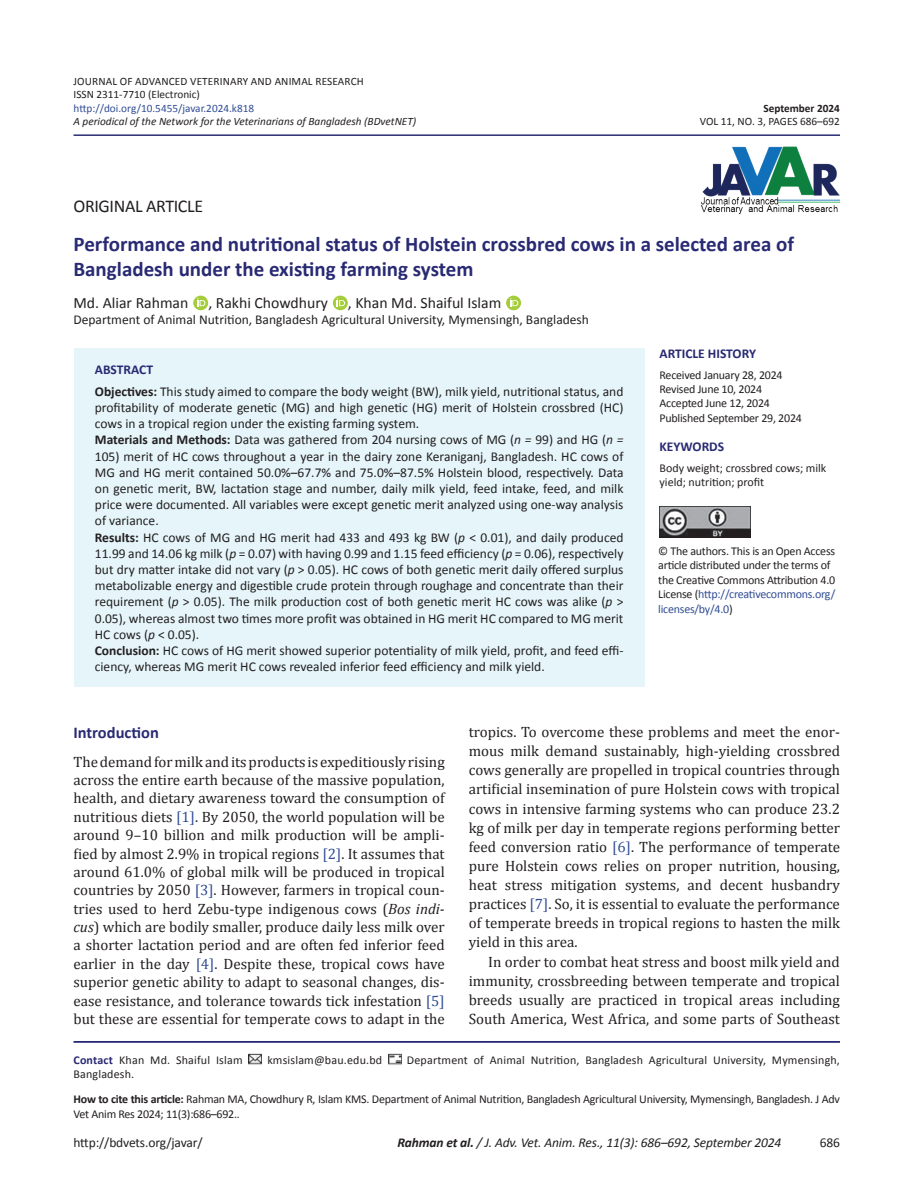
<style>
.page{position:relative;width:918px;height:1188px;background:#fff}
.page>*{position:absolute;margin:0;border:0;box-sizing:border-box;transform-origin:0 0}
.t1{font:700 21px/25.2px "Calibri";color:#292a73}
.t2{font:18px "Calibri";letter-spacing:-.02em;color:#231f20}
.t3{font:700 16.5px "Calibri";color:#292a73}
.t4{font:15.75px "Calibri";color:#231f20}
.t5{font:15px/18.5px "Cambria";color:#231f20;text-align:justify}
.t6{font:13.5px/16.2px "Calibri";color:#231f20}
.t7{font:italic 13.5px "Calibri";letter-spacing:-.01em;color:#231f20}
.t8{font:700 13.5px "Calibri";color:#292a73}
.t9{font:12px/14.4px "Calibri";letter-spacing:-.02em;color:#231f20}
.t10{font:12px "Calibri";letter-spacing:.015em;color:#231f20}
.t11{font:12px/14.4px "Calibri";color:#231f20}
.t12{font:11.25px/13.5px "Calibri";color:#231f20}
.t13{font:italic 11.25px "Calibri";color:#231f20}
.t14{font:11.25px "Calibri";color:#304d94}
.t15{font:700 11.25px "Calibri";color:#231f20}
.s1{font-weight:700;color:#292a73}
.s2{font-weight:700}
.s3{font-style:italic}
.s4{color:#304d94}
</style>
<div class="page">
<hr style="left:74px;top:134px;width:766px;height:2px;background:#292a73">
<svg style="left:194px;top:295px;width:14px;height:16px"></svg>
<svg style="left:193px;top:296px;width:15px;height:14px"></svg>
<svg style="left:197px;top:298px;width:8px;height:8px"></svg>
<svg style="left:333px;top:295px;width:14px;height:16px"></svg>
<svg style="left:333px;top:296px;width:15px;height:14px"></svg>
<svg style="left:337px;top:298px;width:8px;height:8px"></svg>
<svg style="left:507px;top:295px;width:14px;height:16px"></svg>
<div style="left:506px;top:296px;width:15px;height:14px;background:#a4cd3b;border-radius:50%"></div>
<svg style="left:510px;top:298px;width:8px;height:8px"></svg>
<hr style="left:74px;top:1041px;width:766px;height:2px;background:#292a73">
<svg style="left:248px;top:1054px;width:13px;height:11px"></svg>
<svg style="left:388px;top:1054px;width:13px;height:11px"></svg>
<img style="left:700px;top:146px;width:141px;height:69px">
<div style="left:74px;top:348px;width:570px;height:339px;background:#e5f5fa"></div>
<img style="left:660px;top:507px;width:90px;height:30px">
<p class="t12" style="left:74px;top:74px;width:292px">JOURNAL OF ADVANCED VETERINARY AND ANIMAL RESEARCH<br>ISSN 2311-7710 (Electronic)</p>
<p class="t14" style="left:74px;top:101px;width:182px">http://doi.org/10.5455/javar.2024.k818</p>
<p class="t15" style="left:763px;top:101px;width:78px">September 2024</p>
<p class="t13" style="left:74px;top:115px;width:344px">A periodical of the Network for the Veterinarians of Bangladesh (BDvetNET)</p>
<p class="t12" style="left:700px;top:114px;width:142px">VOL 11, NO. 3, PAGES 686–692</p>
<p class="t2" style="left:74px;top:195px;width:131px">ORIGINAL ARTICLE</p>
<h1 class="t1" style="left:74px;top:230px;width:722px">Performance and nutritional status of Holstein crossbred cows in a selected area of<br>Bangladesh under the existing farming system</h1>
<p class="t4" style="left:74px;top:293px;width:116px">Md. Aliar Rahman</p>
<p class="t4" style="left:208px;top:293px;width:121px">, Rakhi Chowdhury</p>
<p class="t4" style="left:348px;top:293px;width:155px">, Khan Md. Shaiful Islam</p>
<p class="t6" style="left:74px;top:311px;width:517px">Department of Animal Nutrition, Bangladesh Agricultural University, Mymensingh, Bangladesh</p>
<p class="t6" style="left:95px;top:357px;width:530px;line-height:22.2px"><span class="s1">ABSTRACT<br></span><span class="s2">Objectives:</span> This study aimed to compare the body weight (BW), milk yield, nutritional status, and</p>
<p class="t6" style="left:95px;top:399px;width:530px">profitability of moderate genetic (MG) and high genetic (HG) merit of Holstein crossbred (HC) cows in a tropical region under the existing farming system.<br><span class="s2">Materials and Methods:</span> Data was gathered from 204 nursing cows of MG (<span class="s3">n =</span> 99) and HG (<span class="s3">n = </span>105) merit of HC cows throughout a year in the dairy zone Keraniganj, Bangladesh. HC cows of MG and HG merit contained 50.0%–67.7% and 75.0%–87.5% Holstein blood, respectively. Data on genetic merit, BW, lactation stage and number, daily milk yield, feed intake, feed, and milk price were documented. All variables were except genetic merit analyzed using one-way analysis of variance.<br><span class="s2">Results:</span> HC cows of MG and HG merit had 433 and 493 kg BW (<span class="s3">p</span> &lt; 0.01), and daily produced 11.99 and 14.06 kg milk (<span class="s3">p</span> = 0.07) with having 0.99 and 1.15 feed efficiency (<span class="s3">p</span> = 0.06), respectively but dry matter intake did not vary (<span class="s3">p</span> &gt; 0.05). HC cows of both genetic merit daily offered surplus metabolizable energy and digestible crude protein through roughage and concentrate than their requirement (<span class="s3">p</span> &gt; 0.05). The milk production cost of both genetic merit HC cows was alike (<span class="s3">p</span> &gt; 0.05), whereas almost two times more profit was obtained in HG merit HC compared to MG merit HC cows (<span class="s3">p</span> &lt; 0.05).<br><span class="s2">Conclusion:</span> HC cows of HG merit showed superior potentiality of milk yield, profit, and feed effi&shy;ciency, whereas MG merit HC cows revealed inferior feed efficiency and milk yield.</p>
<p class="t8" style="left:660px;top:345px;width:98px">ARTICLE HISTORY</p>
<p class="t9" style="left:660px;top:367px;width:144px">Received January 28, 2024<br>Revised June 10, 2024<br>Accepted June 12, 2024<br>Published September 29, 2024</p>
<p class="t8" style="left:660px;top:439px;width:66px">KEYWORDS</p>
<p class="t11" style="left:660px;top:460px;width:168px">Body weight; crossbred cows; milk yield; nutrition; profit</p>
<p class="t9" style="left:658px;top:543px;width:179px">© The authors. This is an Open Access article distributed under the terms of the Creative Commons Attribution 4.0<br>License (<span class="s4">http://creativecommons.org/ licenses/by/4.0</span>)</p>
<p class="t3" style="left:74px;top:722px;width:87px">Introduction</p>
<p class="t5" style="left:74px;top:752px;width:373px">The demand for milk and its products is expeditiously rising across the entire earth because of the massive population, health, and dietary awareness toward the consumption of nutritious diets <span class="s4">[1]</span>. By 2050, the world population will be around 9–10 billion and milk production will be ampli&shy;fied by almost 2.9% in tropical regions <span class="s4">[2]</span>. It assumes that around 61.0% of global milk will be produced in tropical countries by 2050 <span class="s4">[3]</span>. However, farmers in tropical coun&shy;tries used to herd Zebu-type indigenous cows (<span class="s3">Bos indi&shy;cus</span>) which are bodily smaller, produce daily less milk over a shorter lactation period and are often fed inferior feed earlier in the day <span class="s4">[4]</span>. Despite these, tropical cows have superior genetic ability to adapt to seasonal changes, dis&shy;ease resistance, and tolerance towards tick infestation <span class="s4">[5] </span>but these are essential for temperate cows to adapt in the</p>
<p class="t5" style="left:469px;top:722px;width:373px;line-height:19.2px">tropics. To overcome these problems and meet the enor&shy;mous milk demand sustainably, high-yielding crossbred cows generally are propelled in tropical countries through artificial insemination of pure Holstein cows with tropical cows in intensive farming systems who can produce 23.2 kg of milk per day in temperate regions performing better feed conversion ratio <span class="s4">[6]</span>. The performance of temperate pure Holstein cows relies on proper nutrition, housing, heat stress mitigation systems, and decent husbandry practices <span class="s4">[7]</span>. So, it is essential to evaluate the performance of temperate breeds in tropical regions to hasten the milk yield in this area.</p>
<p class="t5" style="left:469px;top:952px;width:373px;line-height:19.2px;text-indent:19px">In order to combat heat stress and boost milk yield and immunity, crossbreeding between temperate and tropical breeds usually are practiced in tropical areas including South America, West Africa, and some parts of Southeast</p>
<p class="t10" style="left:74px;top:1052px;width:171px"><span class="s1">Contact</span> Khan Md. Shaiful Islam</p>
<p class="t10" style="left:267px;top:1052px;width:116px">kmsislam@bau.edu.bd</p>
<p class="t10" style="left:407px;top:1052px;width:435px">Department of Animal Nutrition, Bangladesh Agricultural University, Mymensingh,</p>
<p class="t9" style="left:74px;top:1061px;width:768px;line-height:24.9px">Bangladesh.<br><span class="s2">How to cite this article:</span> Rahman MA, Chowdhury R, Islam KMS. Department of Animal Nutrition, Bangladesh Agricultural University, Mymensingh, Bangladesh. J Adv</p>
<p class="t9" style="left:74px;top:1106px;width:168px">Vet Anim Res 2024; 11(3):686–692..</p>
<p class="t6" style="left:74px;top:1133px;width:131px">http://bdvets.org/javar/</p>
<p class="t7" style="left:397px;top:1134px;width:386px"><span class="s2">Rahman et al.</span> / J. Adv. Vet. Anim. Res., 11(3): 686–692, September 2024</p>
<p class="t6" style="left:820px;top:1133px;width:22px">686</p>
</div>
